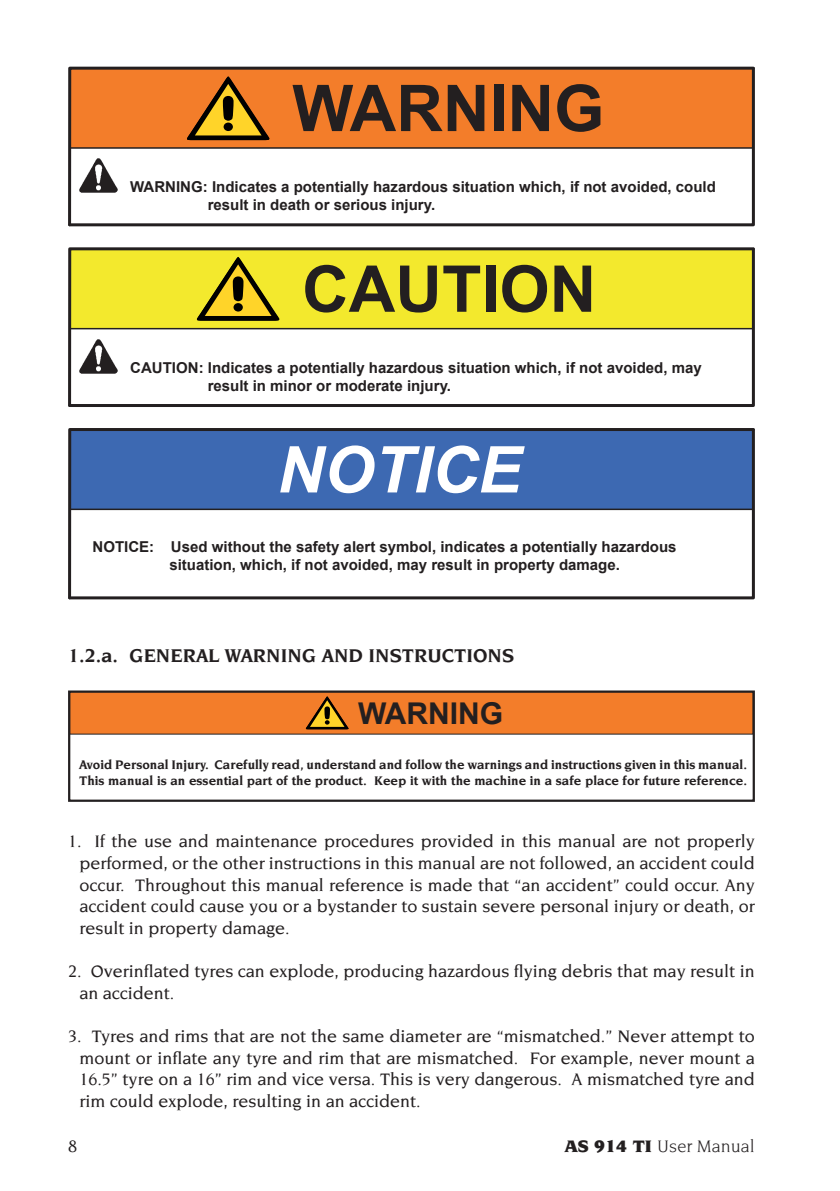
<style>
.page{position:relative;width:840px;height:1191px;background:#fff}
.page>*{position:absolute;margin:0;border:0;box-sizing:border-box;transform-origin:0 0}
.t1{font:700 64.4px "Arial";color:#231f20}
.t2{font:italic 700 64.4px "Arial";color:#fff}
.t3{font:700 30px "Arial";color:#231f20}
.t4{font:700 20px "Novarese";color:#231f20}
.t5{font:500 18px/21.6px "Novarese";color:#231f20;text-align:justify}
.t6{font:18px "Novarese";color:#231f20}
.t7{font:700 15px/18px "Arial";color:#231f20}
.t8{font:700 13.6px/16.2px "Novarese";color:#231f20}
.s1{font-weight:900}
</style>
<div class="page">
<svg style="left:68px;top:66px;width:687px;height:161px"></svg>
<img style="left:80px;top:159px;width:38px;height:33px">
<hr style="left:70px;top:147px;width:682px;height:2px;background:#231f20">
<svg style="left:187px;top:76px;width:82px;height:64px"></svg>
<svg style="left:68px;top:247px;width:687px;height:160px"></svg>
<img style="left:80px;top:339px;width:38px;height:34px">
<hr style="left:70px;top:328px;width:682px;height:1px;background:#231f20">
<svg style="left:197px;top:257px;width:82px;height:64px"></svg>
<svg style="left:68px;top:428px;width:687px;height:172px"></svg>
<hr style="left:70px;top:508px;width:682px;height:2px;background:#231f20">
<div style="left:70px;top:691px;width:682px;height:43px;background:#f37d2a"></div>
<div style="left:68px;top:690px;width:686px;height:112px;border:2px solid #231f20"></div>
<svg style="left:306px;top:696px;width:42px;height:33px"></svg>
<h1 class="t1" style="left:292px;top:66px;width:313px">WARNING</h1>
<p class="t7" style="left:207px;top:178px;width:509px;text-indent:-77px">WARNING: Indicates a potentially hazardous situation which, if not avoided, could result in death or serious injury.</p>
<h1 class="t1" style="left:302px;top:247px;width:295px">CAUTION</h1>
<p class="t7" style="left:207px;top:359px;width:495px;text-indent:-77px">CAUTION: Indicates a potentially hazardous situation which, if not avoided, may result in minor or moderate injury.</p>
<h1 class="t2" style="left:277px;top:428px;width:245px">NOTICE</h1>
<p class="t7" style="left:169px;top:538px;width:508px;text-indent:-77px">NOTICE: Used without the safety alert symbol, indicates a potentially hazardous situation, which, if not avoided, may result in property damage.</p>
<p class="t4" style="left:68px;top:644px;width:446px">1.2.a. GENERAL WARNING AND INSTRUCTIONS</p>
<h2 class="t3" style="left:358px;top:693px;width:146px">WARNING</h2>
<p class="t8" style="left:79px;top:756px;width:669px">Avoid Personal Injury. Carefully read, understand and follow the warnings and instructions given in this manual.<br>This manual is an essential part of the product. Keep it with the machine in a safe place for future reference.</p>
<p class="t5" style="left:79px;top:830px;width:676px;text-indent:-11px">1. If the use and maintenance procedures provided in this manual are not properly performed, or the other instructions in this manual are not followed, an accident could occur. Throughout this manual reference is made that “an accident” could occur. Any accident could cause you or a bystander to sustain severe personal injury or death, or result in property damage.</p>
<p class="t5" style="left:79px;top:960px;width:676px;text-indent:-11px">2. Overinflated tyres can explode, producing hazardous flying debris that may result in an accident.</p>
<p class="t5" style="left:79px;top:1025px;width:676px;text-indent:-11px">3. Tyres and rims that are not the same diameter are “mismatched.” Never attempt to mount or inflate any tyre and rim that are mismatched. For example, never mount a 16.5” tyre on a 16” rim and vice versa. This is very dangerous. A mismatched tyre and rim could explode, resulting in an accident.</p>
<p class="t5" style="left:68px;top:1135px;width:10px">8</p>
<p class="t6" style="left:564px;top:1136px;width:192px"><span class="s1">AS 914 TI</span> User Manual</p>
</div>
